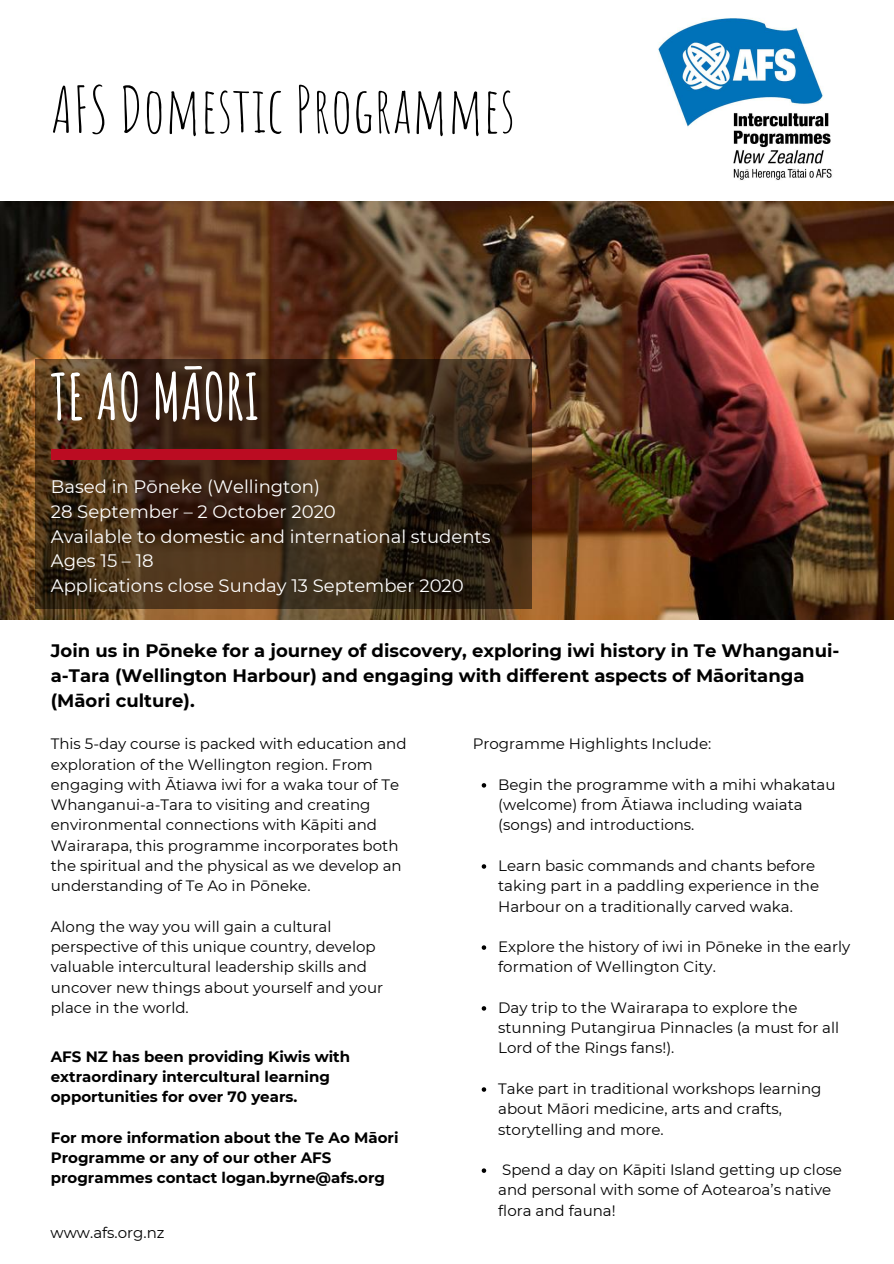
<style>
.page{position:relative;width:894px;height:1264px;background:#fff}
.page>*{position:absolute;margin:0;border:0;box-sizing:border-box;transform-origin:0 0}
.t1{font:63px "Amatic SC";color:#000}
.t2{font:700 63px "Amatic SC";color:#fff}
.t3{font:700 18px/24.8px "Montserrat";color:#000}
.t4{font:18px/24.8px "Montserrat";color:#fff}
.t5{font:15px/20.2px "Montserrat";color:#000}
.t6{font:700 15px/20.2px "Montserrat";color:#000}
</style>
<div class="page">
<img style="left:0;top:202px;width:893px;height:418px">
<img style="left:658px;top:18px;width:174px;height:162px">
<svg style="left:481px;top:783px;width:5px;height:4px"></svg>
<svg style="left:481px;top:864px;width:5px;height:4px"></svg>
<svg style="left:481px;top:945px;width:5px;height:4px"></svg>
<svg style="left:481px;top:1006px;width:5px;height:4px"></svg>
<svg style="left:481px;top:1087px;width:5px;height:4px"></svg>
<svg style="left:481px;top:1168px;width:5px;height:4px"></svg>
<svg style="left:36px;top:359px;width:495px;height:249px;background:#412b17"></svg>
<div style="left:51px;top:449px;width:345px;height:10px;background:#bb0c22"></div>
<h1 class="t1" style="left:51px;top:69px;width:466px">AFS Domestic Programmes</h1>
<h1 class="t2" style="left:51px;top:356px;width:211px">TE AO MĀORI</h1>
<p class="t4" style="left:51px;top:474px;width:441px">Based in Pōneke (Wellington)<br>28 September – 2 October 2020<br>Available to domestic and international students<br>Ages 15 – 18<br>Applications close Sunday 13 September 2020</p>
<p class="t3" style="left:51px;top:638px;width:790px">Join us in Pōneke for a journey of discovery, exploring iwi history in Te Whanganui&shy;a-Tara (Wellington Harbour) and engaging with different aspects of Māoritanga (Māori culture).</p>
<p class="t5" style="left:51px;top:733px;width:357px">This 5-day course is packed with education and exploration of the Wellington region. From engaging with Ātiawa iwi for a waka tour of Te Whanganui-a-Tara to visiting and creating environmental connections with Kāpiti and Wairarapa, this programme incorporates both the spiritual and the physical as we develop an understanding of Te Ao in Pōneke.</p>
<p class="t5" style="left:51px;top:916px;width:334px">Along the way you will gain a cultural perspective of this unique country, develop valuable intercultural leadership skills and uncover new things about yourself and your place in the world.</p>
<p class="t5" style="left:472px;top:733px;width:240px">Programme Highlights Include:</p>
<p class="t5" style="left:498px;top:774px;width:339px">Begin the programme with a mihi whakatau (welcome) from Ātiawa including waiata (songs) and introductions.</p>
<p class="t5" style="left:498px;top:855px;width:322px">Learn basic commands and chants before taking part in a paddling experience in the<br>Harbour on a traditionally carved waka.</p>
<p class="t5" style="left:498px;top:936px;width:353px">Explore the history of iwi in Pōneke in the early formation of Wellington City.</p>
<p class="t5" style="left:498px;top:997px;width:342px">Day trip to the Wairarapa to explore the stunning Putangirua Pinnacles (a must for all<br>Lord of the Rings fans!).</p>
<p class="t5" style="left:498px;top:1078px;width:324px">Take part in traditional workshops learning about Māori medicine, arts and crafts, storytelling and more.</p>
<p class="t5" style="left:498px;top:1159px;width:345px">Spend a day on Kāpiti Island getting up close and personal with some of Aotearoa’s native flora and fauna!</p>
<p class="t6" style="left:51px;top:1046px;width:301px">AFS NZ has been providing Kiwis with extraordinary intercultural learning opportunities for over 70 years.</p>
<p class="t6" style="left:51px;top:1127px;width:349px">For more information about the Te Ao Māori<br>Programme or any of our other AFS programmes contact logan.byrne@afs.org</p>
<p class="t5" style="left:51px;top:1222px;width:115px">www.afs.org.nz</p>
</div>
